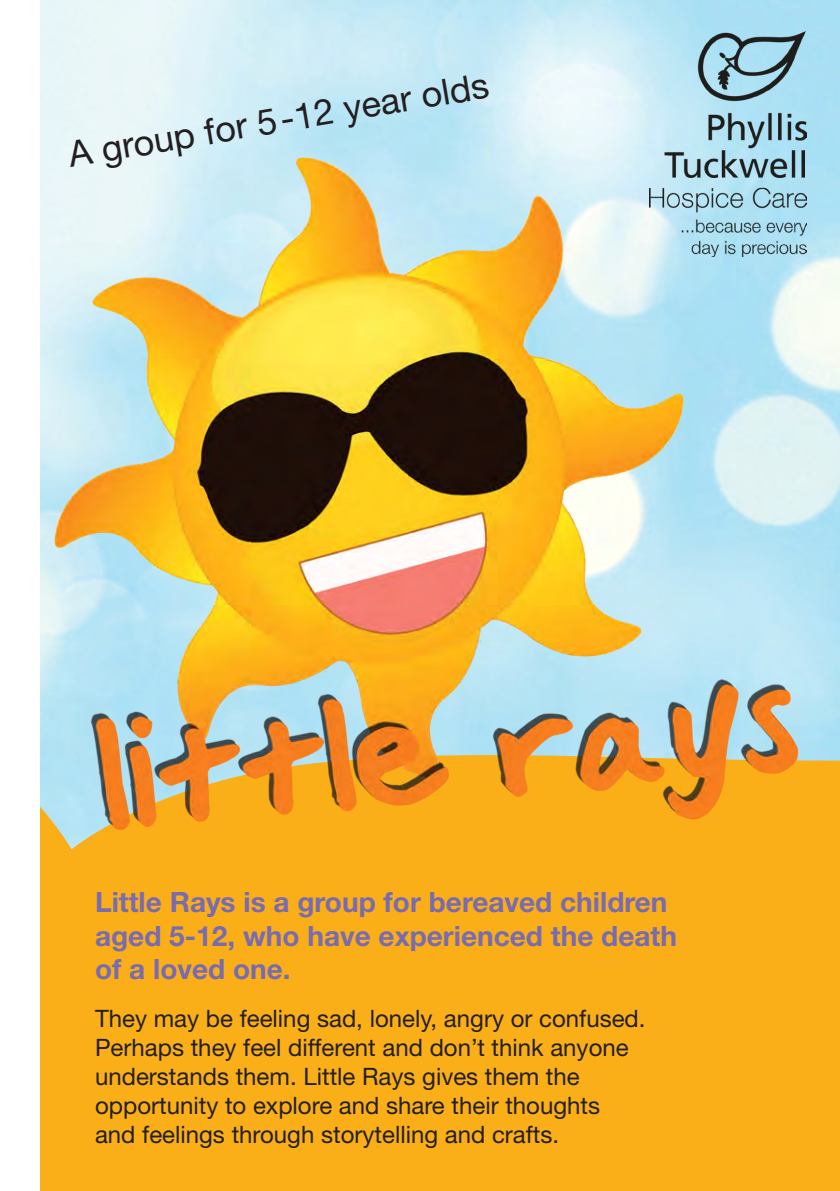
<style>
.page{position:relative;width:840px;height:1191px;background:#fff}
.page>*{position:absolute;margin:0;border:0;box-sizing:border-box;transform-origin:0 0}
.t1{font:36px "Helvetica Neue LT Pro";color:#231f20}
.t2{font:700 28px/33.6px "Helvetica Neue LT Pro";color:#786bb0}
.t3{font:24px/28.8px "Helvetica Neue LT Pro";color:#231f20}
</style>
<div class="page">
<div style="left:40px;top:877px;width:799px;height:314px;background:#faaf18"></div>
<img style="left:649px;top:31px;width:157px;height:82px">
<img style="left:40px;top:113px;width:799px;height:764px">
<p class="t1" style="left:65px;top:135px;width:426px;rotate:-10deg">A group for 5-12 year olds</p>
<p class="t2" style="left:95px;top:884px;width:583px">Little Rays is a group for bereaved children aged 5-12, who have experienced the death of a loved one.</p>
<p class="t3" style="left:95px;top:1003px;width:551px">They may be feeling sad, lonely, angry or confused.<br>Perhaps they feel different and don’t think anyone understands them. Little Rays gives them the opportunity to explore and share their thoughts</p>
<p class="t3" style="left:95px;top:1119px;width:465px">and feelings through storytelling and crafts.</p>
</div>
